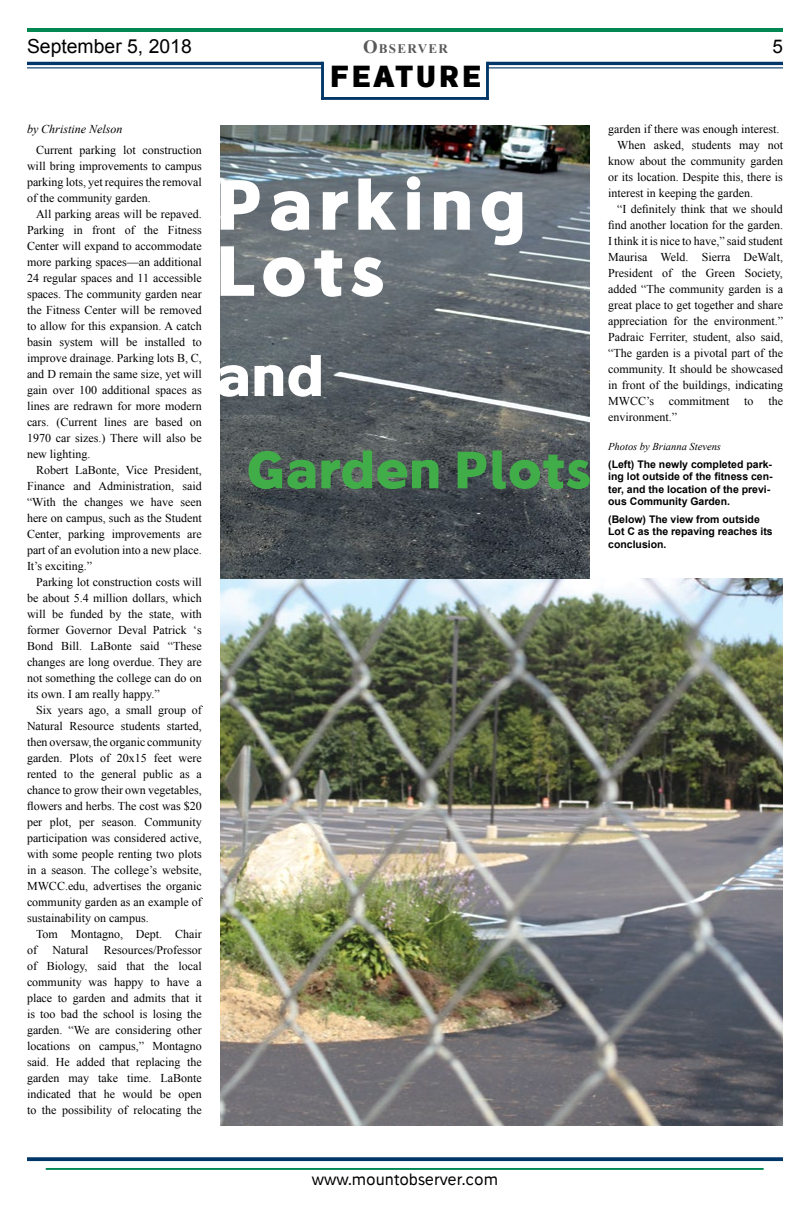
<style>
.page{position:relative;width:810px;height:1224px;background:#fff}
.page>*{position:absolute;margin:0;border:0;box-sizing:border-box;transform-origin:0 0}
.t1{font:700 68.2px/66.1px "Stilu";letter-spacing:.08em;color:#fff}
.t2{font:700 54.6px "Stilu";color:#fff}
.t3{font:700 50.4px "Stilu";color:#41ad49}
.t4{font:700 29.4px "Stilu";letter-spacing:.08em;color:#000}
.t5{font:19.4px "Arial";color:#000}
.t6{font:18.9px "Arial";color:#000}
.t7{font:15.3px "Stilu";color:#000}
.t8{font:700 13.1px "Times New Roman";letter-spacing:.1em;color:#595959}
.t9{font:12px/16px "Times New Roman";color:#000;text-align:justify}
.t10{font:italic 12px "Times New Roman";color:#000}
.t11{font:700 10.5px/12.6px "Arial";color:#000}
.t12{font:italic 10.5px "Times New Roman";color:#000}
.s1{font-size:18.7px}
</style>
<div class="page">
<hr style="left:27px;top:28px;width:756px;height:4px;background:#008752">
<hr style="left:27px;top:62px;width:296px;height:3px;background:#003768">
<hr style="left:27px;top:67px;width:296px;height:1px;background:#003768">
<hr style="left:487px;top:62px;width:296px;height:3px;background:#003768">
<hr style="left:487px;top:67px;width:296px;height:1px;background:#003768">
<hr style="left:321px;top:62px;width:3px;height:38px;background:#003768">
<hr style="left:486px;top:62px;width:3px;height:38px;background:#003768">
<hr style="left:321px;top:97px;width:168px;height:3px;background:#003768">
<hr style="left:46px;top:1168px;width:718px;height:2px;background:#008752">
<svg style="left:27px;top:1157px;width:756px;height:4px;background:#104371"></svg>
<img style="left:221px;top:578px;width:562px;height:548px">
<img style="left:221px;top:125px;width:369px;height:453px">
<h3 class="t5" style="left:27px;top:33px;width:166px">September 5, 2018</h3>
<p class="t8" style="left:363px;top:39px;width:86px"><span class="s1">O</span>BSERVER</p>
<h3 class="t6" style="left:772px;top:34px;width:12px">5</h3>
<h3 class="t4" style="left:330px;top:56px;width:153px">FEATURE</h3>
<p class="t10" style="left:27px;top:121px;width:97px">by Christine Nelson</p>
<p class="t9" style="left:27px;top:142px;width:176px;text-indent:9px">Current parking lot construction will bring improvements to campus parking lots, yet requires the removal of the community garden.</p>
<p class="t9" style="left:27px;top:206px;width:176px;text-indent:9px">All parking areas will be repaved.<br>Parking in front of the Fitness Center will expand to accommodate more parking spaces—an additional 24 regular spaces and 11 accessible spaces. The community garden near the Fitness Center will be removed to allow for this expansion. A catch basin system will be installed to improve drainage. Parking lots B, C, and D remain the same size, yet will gain over 100 additional spaces as lines are redrawn for more modern cars. (Current lines are based on 1970 car sizes.) There will also be new lighting.</p>
<p class="t9" style="left:27px;top:462px;width:176px;text-indent:9px">Robert LaBonte, Vice President, Finance and Administration, said “With the changes we have seen here on campus, such as the Student Center, parking improvements are part of an evolution into a new place.<br>It’s exciting.”</p>
<p class="t9" style="left:27px;top:574px;width:176px;text-indent:9px">Parking lot construction costs will be about 5.4 million dollars, which will be funded by the state, with former Governor Deval Patrick ‘s Bond Bill. LaBonte said “These changes are long overdue. They are not something the college can do on its own. I am really happy.”</p>
<p class="t9" style="left:27px;top:702px;width:176px;text-indent:9px">Six years ago, a small group of Natural Resource students started, then oversaw, the organic community garden. Plots of 20x15 feet were rented to the general public as a chance to grow their own vegetables, flowers and herbs. The cost was $20 per plot, per season. Community participation was considered active, with some people renting two plots in a season. The college’s website, MWCC.edu, advertises the organic community garden as an example of sustainability on campus.</p>
<p class="t9" style="left:27px;top:926px;width:176px;text-indent:9px">Tom Montagno, Dept. Chair of</p>
<p class="t9" style="left:27px;top:942px;width:176px;text-indent:77px">Resources/Professor of Biology, said that the local community was happy to have a place to garden and admits that it is too bad the school is losing the garden. “We are considering other locations on campus,” Montagno said. He added that replacing the garden may take time. LaBonte indicated that he would be open to the possibility of relocating the</p>
<p class="t9" style="left:52px;top:942px;width:37px">Natural</p>
<h1 class="t1" style="left:215px;top:170px;width:312px">Parking<br>Lots</h1>
<h2 class="t2" style="left:215px;top:339px;width:110px">and</h2>
<h3 class="t3" style="left:246px;top:436px;width:346px">Garden Plots</h3>
<p class="t9" style="left:608px;top:121px;width:173px">garden if there was enough interest.</p>
<p class="t9" style="left:617px;top:137px;width:167px">When asked, students may not</p>
<p class="t9" style="left:608px;top:153px;width:176px">know about the community garden</p>
<p class="t9" style="left:608px;top:169px;width:176px">or its location. Despite this, there is</p>
<p class="t9" style="left:608px;top:185px;width:146px">interest in keeping the garden.</p>
<p class="t9" style="left:617px;top:201px;width:167px">“I definitely think that we should</p>
<p class="t9" style="left:608px;top:217px;width:176px">find another location for the garden.</p>
<p class="t9" style="left:608px;top:233px;width:176px">I think it is nice to have,” said student</p>
<p class="t9" style="left:608px;top:249px;width:176px">Maurisa Weld. Sierra DeWalt,</p>
<p class="t9" style="left:608px;top:265px;width:176px">President of the Green Society,</p>
<p class="t9" style="left:608px;top:281px;width:176px">added “The community garden is a</p>
<p class="t9" style="left:608px;top:297px;width:176px">great place to get together and share</p>
<p class="t9" style="left:608px;top:313px;width:176px">appreciation for the environment.”</p>
<p class="t9" style="left:608px;top:329px;width:176px">Padraic Ferriter, student, also said,</p>
<p class="t9" style="left:608px;top:345px;width:176px">“The garden is a pivotal part of the</p>
<p class="t9" style="left:608px;top:361px;width:176px">community. It should be showcased</p>
<p class="t9" style="left:608px;top:377px;width:176px">in front of the buildings, indicating</p>
<p class="t9" style="left:608px;top:393px;width:176px">MWCC’s commitment to the</p>
<p class="t9" style="left:608px;top:409px;width:70px">environment.”</p>
<p class="t12" style="left:608px;top:439px;width:114px">Photos by Brianna Stevens</p>
<p class="t11" style="left:608px;top:458px;width:166px">(Left) The newly completed park&shy;ing lot outside of the fitness cen&shy;ter, and the location of the previ&shy;ous Community Garden.</p>
<p class="t11" style="left:608px;top:513px;width:166px">(Below) The view from outside<br>Lot C as the repaving reaches its conclusion.</p>
<p class="t7" style="left:312px;top:1169px;width:188px">www.mountobserver.com</p>
</div>
